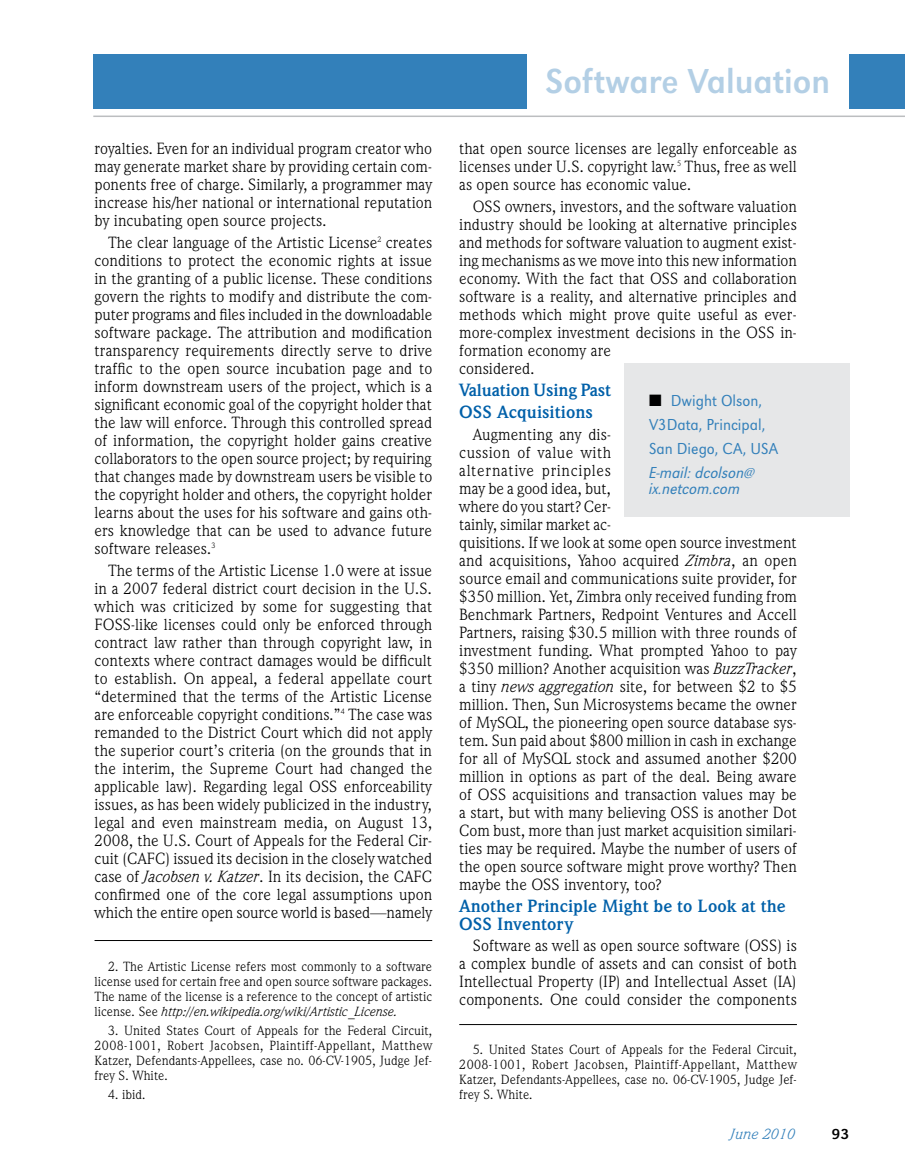
<style>
.page{position:relative;width:905px;height:1175px;background:#fff}
.page>*{position:absolute;margin:0;border:0;box-sizing:border-box;transform-origin:0 0}
.t1{font:36px "URW Grotesk T Regu Narr";color:#b3cfe5}
.t2{font:700 18px/21.8px "Weidemann IT Cby BT";color:#0060a9}
.t3{font:16.5px/18px "Weidemann IT Cby BT";color:#000;text-align:justify}
.t4{font:16.5px/24px "URW Grotesk T Ligh Narr";color:#3380ba}
.t5{font:16.5px "URW Grotesk T Ligh Narr Obli";color:#3380ba}
.t6{font:italic 15px "Weidemann IT Cby BT";color:#3380ba;scale:1.08 1}
.t7{font:15px "URW Grotesk T";color:#000;scale:1.08 1}
.t8{font:13.5px/15px "Weidemann IT Cby BT";color:#000;text-align:justify}
.s1{font-style:italic}
.s2{color:#000}
.s3{font-family:"URW Grotesk T Ligh Narr Obli"}
</style>
<div class="page">
<hr style="left:93px;top:116px;width:811px;height:1px;background:#bcbec0">
<div style="left:849px;top:54px;width:55px;height:54px;background:#3380ba"></div>
<div style="left:93px;top:54px;width:433px;height:54px;background:#3380ba"></div>
<div style="left:624px;top:362px;width:225px;height:154px;background:#e6e7e8"></div>
<hr style="left:94px;top:940px;width:338px;height:1px;background:#000">
<hr style="left:459px;top:1024px;width:337px;height:1px;background:#000">
<p class="t3" style="left:94px;top:140px;width:339px">royalties. Even for an individual program creator who may generate market share by providing certain com&shy;ponents free of charge. Similarly, a programmer may increase his/her national or international reputation by incubating open source projects.</p>
<p class="t3" style="left:94px;top:233px;width:339px;text-indent:13px">The clear language of the Artistic License<sup>2</sup> creates conditions to protect the economic rights at issue in the granting of a public license. These conditions govern the rights to modify and distribute the com&shy;puter programs and files included in the downloadable software package. The attribution and modification transparency requirements directly serve to drive traffic to the open source incubation page and to inform downstream users of the project, which is a significant economic goal of the copyright holder that the law will enforce. Through this controlled spread of information, the copyright holder gains creative collaborators to the open source project; by requiring that changes made by downstream users be visible to the copyright holder and others, the copyright holder learns about the uses for his software and gains oth&shy;ers knowledge that can be used to advance future software releases.<sup>3</sup></p>
<p class="t3" style="left:95px;top:561px;width:339px;text-indent:13px">The terms of the Artistic License 1.0 were at issue in a 2007 federal district court decision in the U.S. which was criticized by some for suggesting that FOSS-like licenses could only be enforced through contract law rather than through copyright law, in contexts where contract damages would be difficult to establish. On appeal, a federal appellate court “determined that the terms of the Artistic License are enforceable copyright conditions.”<sup>4</sup> The case was remanded to the District Court which did not apply the superior court’s criteria (on the grounds that in the interim, the Supreme Court had changed the applicable law). Regarding legal OSS enforceability issues, as has been widely publicized in the industry, legal and even mainstream media, on August 13, 2008, the U.S. Court of Appeals for the Federal Cir&shy;cuit (CAFC) issued its decision in the closely watched case of <span class="s1">Jacobsen v. Katzer</span>. In its decision, the CAFC confirmed one of the core legal assumptions upon which the entire open source world is based—namely</p>
<p class="t8" style="left:94px;top:959px;width:339px;text-indent:14px">2. The Artistic License refers most commonly to a software license used for certain free and open source software packages.<br>The name of the license is a reference to the concept of artistic license. See <span class="s1">http://en.wikipedia.org/wiki/Artistic_License.</span></p>
<p class="t8" style="left:94px;top:1023px;width:339px;text-indent:14px">3. United States Court of Appeals for the Federal Circuit, 2008-1001, Robert Jacobsen, Plaintiff-Appellant, Matthew Katzer, Defendants-Appellees, case no. 06-CV-1905, Judge Jef&shy;frey S. White.</p>
<p class="t8" style="left:108px;top:1086px;width:39px">4. ibid.</p>
<p class="t1" style="left:545px;top:60px;width:286px">Software Valuation</p>
<p class="t3" style="left:459px;top:140px;width:339px">that open source licenses are legally enforceable as licenses under U.S. copyright law.<sup>5</sup> Thus, free as well as open source has economic value.</p>
<p class="t3" style="left:459px;top:197px;width:339px;text-align:left;text-indent:13px">OSS owners, investors, and the software valuation industry should be looking at alternative principles and methods for software valuation to augment exist&shy;ing mechanisms as we move into this new information economy. With the fact that OSS and collaboration software is a reality, and alternative principles and methods which might prove quite useful as ever&shy;more-complex investment decisions in the OSS in&shy;formation economy are<br>considered.</p>
<p class="t2" style="left:459px;top:378px;width:153px">Valuation Using Past<br>OSS Acquisitions</p>
<p class="t3" style="left:459px;top:425px;width:339px;text-align:left;text-indent:13px">Augmenting any dis-<br>cussion of value with<br>alternative principles<br>may be a good idea, but,<br>where do you start? Cer-<br>tainly, similar market ac-<br>quisitions. If we look at some open source investment and acquisitions, Yahoo acquired <span class="s1">Zimbra</span>, an open source email and communications suite provider, for $350 million. Yet, Zimbra only received funding from Benchmark Partners, Redpoint Ventures and Accell Partners, raising $30.5 million with three rounds of investment funding. What prompted Yahoo to pay $350 million? Another acquisition was <span class="s1">BuzzTracker</span>, a tiny <span class="s1">news aggregation</span> site, for between $2 to $5 million. Then, Sun Microsystems became the owner of MySQL, the pioneering open source database sys&shy;tem. Sun paid about $800 million in cash in exchange for all of MySQL stock and assumed another $200 million in options as part of the deal. Being aware of OSS acquisitions and transaction values may be a start, but with many believing OSS is another Dot Com bust, more than just market acquisition similari&shy;ties may be required. Maybe the number of users of the open source software might prove worthy? Then maybe the OSS inventory, too?</p>
<p class="t2" style="left:459px;top:896px;width:328px;line-height:18px">Another Principle Might be to Look at the<br>OSS Inventory</p>
<p class="t3" style="left:459px;top:936px;width:339px;text-indent:13px">Software as well as open source software (OSS) is a complex bundle of assets and can consist of both Intellectual Property (IP) and Intellectual Asset (IA) components. One could consider the components</p>
<p class="t4" style="left:649px;top:388px;width:130px"><span class="s2">■</span> Dwight Olson,<br>V3Data, Principal,<br>San Diego, CA, USA<br><span class="s3">E-mail: dcolson@</span></p>
<p class="t5" style="left:649px;top:479px;width:93px">ix.netcom.com</p>
<p class="t8" style="left:459px;top:1042px;width:339px;text-indent:14px">5. United States Court of Appeals for the Federal Circuit, 2008-1001, Robert Jacobsen, Plaintiff-Appellant, Matthew Katzer, Defendants-Appellees, case no. 06-CV-1905, Judge Jef&shy;frey S. White.</p>
<p class="t6" style="left:730px;top:1125px;width:62px">June 2010</p>
<p class="t7" style="left:831px;top:1125px;width:18px">93</p>
</div>
